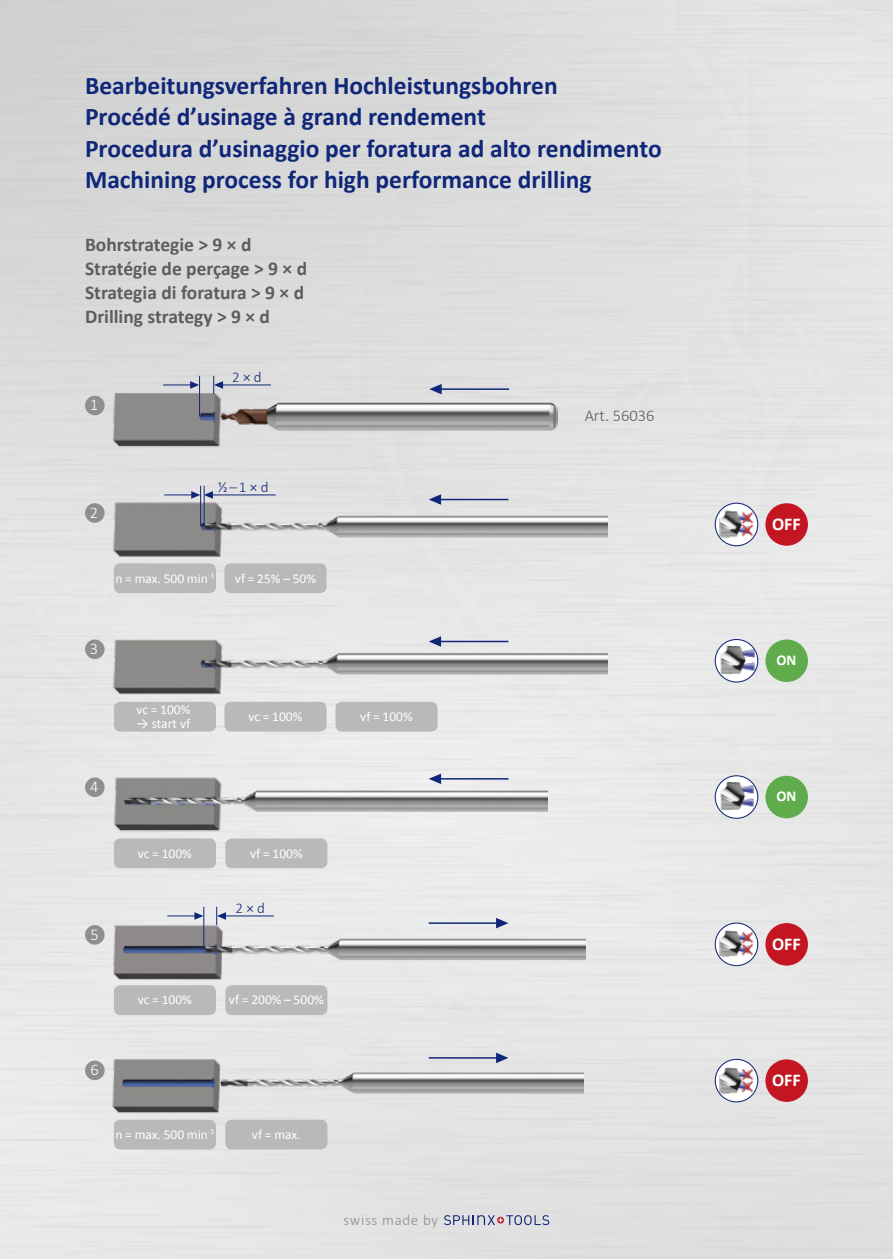
<style>
.page{position:relative;width:893px;height:1259px;background:#fff}
.page>*{position:absolute;margin:0;border:0;box-sizing:border-box;transform-origin:0 0}
.t1{font:700 25.5px/31.5px "Calibri";color:#102779}
.t2{font:700 19.5px/24px "Calibri";color:#5d5d5c}
.t3{font:700 18px "Calibri";color:#fff}
.t4{font:300 16.5px "Calibri";color:#5d5d5c}
.t5{font:300 16.5px "Calibri";color:#fff}
.t6{font:300 15px "Calibri";letter-spacing:.045em;color:#8f8f8f}
.t7{font:300 15px "Calibri";color:#102779}
.t8{font:700 15px "Calibri";color:#fff}
.t9{font:13.5px "Calibri";color:#fff}
</style>
<div class="page">
<img style="left:0;top:0;width:893px;height:1090px">
<svg style="left:444px;top:1215px;width:105px;height:10px"></svg>
<img style="left:109px;top:382px;width:448px;height:72px">
<hr style="left:199px;top:376px;width:1px;height:40px;background:#102779">
<hr style="left:222px;top:384px;width:49px;height:1px;background:#102779">
<svg style="left:213px;top:376px;width:10px;height:18px"></svg>
<svg style="left:163px;top:381px;width:36px;height:8px"></svg>
<hr style="left:435px;top:388px;width:74px;height:2px;background:#102779">
<svg style="left:429px;top:384px;width:13px;height:10px"></svg>
<img style="left:110px;top:488px;width:498px;height:68px">
<hr style="left:200px;top:486px;width:1px;height:40px;background:#102779">
<hr style="left:204px;top:486px;width:1px;height:38px;background:#102779">
<hr style="left:206px;top:494px;width:70px;height:1px;background:#102779">
<svg style="left:164px;top:491px;width:49px;height:8px"></svg>
<hr style="left:434px;top:499px;width:74px;height:1px;background:#102779">
<svg style="left:429px;top:494px;width:12px;height:11px"></svg>
<div style="left:114px;top:563px;width:102px;height:30px;background:#b9b9ba;border-radius:6px"></div>
<div style="left:224px;top:563px;width:103px;height:30px;background:#b9b9ba;border-radius:6px"></div>
<img style="left:110px;top:632px;width:498px;height:72px">
<hr style="left:434px;top:641px;width:74px;height:1px;background:#102779">
<svg style="left:429px;top:636px;width:12px;height:11px"></svg>
<div style="left:114px;top:702px;width:102px;height:29px;background:#b9b9ba;border-radius:6px"></div>
<div style="left:224px;top:702px;width:103px;height:29px;background:#b9b9ba;border-radius:6px"></div>
<img style="left:109px;top:760px;width:438px;height:80px">
<hr style="left:434px;top:778px;width:74px;height:1px;background:#102779">
<svg style="left:429px;top:773px;width:12px;height:11px"></svg>
<div style="left:114px;top:838px;width:102px;height:30px;background:#b9b9ba;border-radius:6px"></div>
<div style="left:225px;top:838px;width:102px;height:30px;background:#b9b9ba;border-radius:6px"></div>
<img style="left:107px;top:1044px;width:476px;height:79px">
<hr style="left:429px;top:1057px;width:74px;height:1px;background:#102779">
<svg style="left:496px;top:1052px;width:12px;height:11px"></svg>
<div style="left:114px;top:1119px;width:102px;height:30px;background:#b9b9ba;border-radius:6px"></div>
<div style="left:225px;top:1119px;width:102px;height:30px;background:#b9b9ba;border-radius:6px"></div>
<img style="left:109px;top:898px;width:476px;height:97px">
<hr style="left:429px;top:922px;width:74px;height:2px;background:#102779">
<svg style="left:496px;top:918px;width:12px;height:10px"></svg>
<div style="left:114px;top:985px;width:102px;height:30px;background:#b9b9ba;border-radius:6px"></div>
<div style="left:225px;top:985px;width:102px;height:30px;background:#b9b9ba;border-radius:6px"></div>
<hr style="left:203px;top:907px;width:1px;height:40px;background:#102779">
<hr style="left:225px;top:915px;width:49px;height:1px;background:#102779">
<svg style="left:216px;top:907px;width:10px;height:18px"></svg>
<svg style="left:167px;top:912px;width:36px;height:7px"></svg>
<svg style="left:715px;top:503px;width:43px;height:43px"></svg>
<img style="left:716px;top:509px;width:42px;height:31px">
<div style="left:715px;top:503px;width:43px;height:43px;border:1px solid #102779;border-radius:50%"></div>
<div style="left:765px;top:503px;width:43px;height:43px;background:#c31622;border-radius:50%"></div>
<svg style="left:715px;top:639px;width:43px;height:43px"></svg>
<img style="left:717px;top:644px;width:40px;height:32px">
<div style="left:715px;top:639px;width:43px;height:43px;border:1px solid #102779;border-radius:50%"></div>
<div style="left:765px;top:639px;width:43px;height:43px;background:#60ac4d;border-radius:50%"></div>
<svg style="left:715px;top:776px;width:43px;height:42px"></svg>
<img style="left:717px;top:780px;width:40px;height:33px">
<div style="left:715px;top:775px;width:43px;height:44px;border:1px solid #102779;border-radius:50%"></div>
<div style="left:765px;top:776px;width:43px;height:42px;background:#60ac4d;border-radius:50%"></div>
<svg style="left:715px;top:923px;width:43px;height:42px"></svg>
<img style="left:716px;top:929px;width:42px;height:31px">
<div style="left:715px;top:922px;width:43px;height:44px;border:1px solid #102779;border-radius:50%"></div>
<div style="left:765px;top:923px;width:43px;height:42px;background:#c31622;border-radius:50%"></div>
<svg style="left:715px;top:1059px;width:43px;height:43px"></svg>
<img style="left:716px;top:1065px;width:42px;height:31px">
<div style="left:715px;top:1059px;width:43px;height:43px;border:1px solid #102779;border-radius:50%"></div>
<div style="left:765px;top:1059px;width:43px;height:43px;background:#c31622;border-radius:50%"></div>
<div style="left:335px;top:702px;width:103px;height:29px;background:#b9b9ba;border-radius:6px"></div>
<div style="left:85px;top:396px;width:20px;height:19px;background:#8f8f8f;border-radius:50%"></div>
<div style="left:85px;top:503px;width:20px;height:20px;background:#8f8f8f;border-radius:50%"></div>
<div style="left:85px;top:639px;width:20px;height:20px;background:#8f8f8f;border-radius:50%"></div>
<div style="left:85px;top:777px;width:20px;height:20px;background:#8f8f8f;border-radius:50%"></div>
<div style="left:85px;top:925px;width:20px;height:19px;background:#8f8f8f;border-radius:50%"></div>
<div style="left:85px;top:1060px;width:20px;height:20px;background:#8f8f8f;border-radius:50%"></div>
<p class="t1" style="left:85px;top:69px;width:578px">Bearbeitungsverfahren Hochleistungsbohren<br>Procédé d’usinage à grand rendement<br>Procedura d’usinaggio per foratura ad alto rendimento Machining process for high performance drilling</p>
<p class="t2" style="left:85px;top:233px;width:224px">Bohrstrategie &gt; 9 × d<br>Stratégie de perçage &gt; 9 × d<br>Strategia di foratura &gt; 9 × d<br>Drilling strategy &gt; 9 × d</p>
<p class="t5" style="left:90px;top:394px;width:10px">1</p>
<p class="t7" style="left:232px;top:367px;width:31px">2 × d</p>
<p class="t5" style="left:90px;top:502px;width:10px">2</p>
<p class="t7" style="left:218px;top:477px;width:52px">½–1 × d</p>
<p class="t9" style="left:115px;top:569px;width:100px">n = max. 500 min<sup>-1</sup></p>
<p class="t9" style="left:235px;top:569px;width:83px">vf = 25% – 50%</p>
<p class="t5" style="left:90px;top:638px;width:10px">3</p>
<p class="t5" style="left:90px;top:776px;width:10px">4</p>
<p class="t5" style="left:90px;top:924px;width:10px">5</p>
<p class="t9" style="left:136px;top:701px;width:55px">vc = 100%</p>
<p class="t9" style="left:137px;top:714px;width:55px">→ start vf</p>
<p class="t9" style="left:248px;top:708px;width:55px">vc = 100%</p>
<p class="t9" style="left:138px;top:844px;width:55px">vc = 100%</p>
<p class="t9" style="left:250px;top:844px;width:54px">vf = 100%</p>
<p class="t7" style="left:235px;top:898px;width:31px">2 × d</p>
<p class="t9" style="left:138px;top:991px;width:55px">vc = 100%</p>
<p class="t9" style="left:229px;top:991px;width:96px">vf = 200% – 500%</p>
<p class="t5" style="left:90px;top:1059px;width:10px">6</p>
<p class="t9" style="left:115px;top:1126px;width:100px">n = max. 500 min<sup>-1</sup></p>
<p class="t9" style="left:252px;top:1126px;width:50px">vf = max.</p>
<p class="t9" style="left:360px;top:708px;width:54px">vf = 100%</p>
<p class="t6" style="left:344px;top:1211px;width:96px">swiss made by</p>
<p class="t4" style="left:585px;top:405px;width:72px">Art. 56036</p>
<p class="t3" style="left:772px;top:512px;width:30px">OFF</p>
<p class="t8" style="left:776px;top:650px;width:22px">ON</p>
<p class="t8" style="left:776px;top:786px;width:22px">ON</p>
<p class="t3" style="left:772px;top:932px;width:30px">OFF</p>
<p class="t3" style="left:772px;top:1068px;width:30px">OFF</p>
</div>
